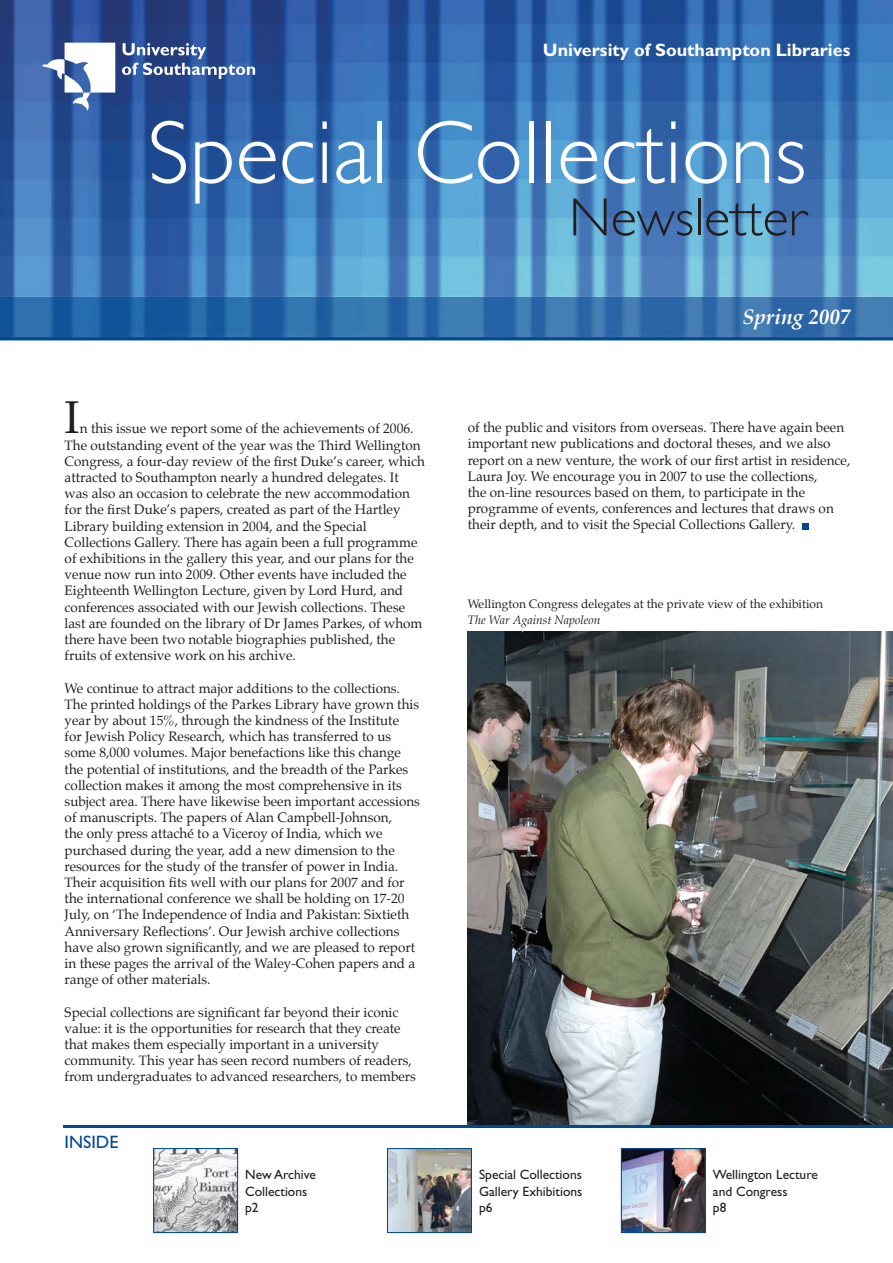
<style>
.page{position:relative;width:893px;height:1263px;background:#fff}
.page>*{position:absolute;margin:0;border:0;box-sizing:border-box;transform-origin:0 0}
.t1{font:300 90px "Gill Sans";color:#fff}
.t2{font:300 54px "Gill Sans";color:#231f20}
.t3{font:45px "Palatino";color:#231f20}
.t4{font:italic 700 21px "Palatino";color:#fff}
.t5{font:700 18px "Gill Sans";color:#fff}
.t6{font:18px "Gill Sans";color:#004990}
.t7{font:13.5px/16.2px "Palatino";color:#231f20}
.t8{font:13.5px/16.2px "Gill Sans";color:#231f20}
.t9{font:12px "Palatino";color:#231f20}
.t10{font:italic 12px "Palatino";color:#231f20}
</style>
<div class="page">
<svg style="left:0;top:0;width:893px;height:298px;background:#3d76b4"></svg>
<img style="left:468px;top:632px;width:425px;height:493px">
<svg style="left:153px;top:1148px;width:85px;height:85px"></svg>
<svg style="left:0;top:298px;width:893px;height:42px;background:#2a69a8"></svg>
<svg style="left:122px;top:43px;width:133px;height:36px;background:#5773ab"></svg>
<svg style="left:43px;top:43px;width:72px;height:67px"></svg>
<hr style="left:64px;top:1125px;width:829px;height:3px;background:#004990">
<img style="left:387px;top:1148px;width:85px;height:85px">
<img style="left:621px;top:1148px;width:85px;height:85px">
<svg style="left:802px;top:523px;width:6px;height:6px"></svg>
<h3 class="t5" style="left:543px;top:44px;width:309px">University of Southampton Libraries</h3>
<h1 class="t1" style="left:147px;top:121px;width:661px">Special Collections</h1>
<h2 class="t2" style="left:569px;top:199px;width:239px">Newsletter</h2>
<h3 class="t3" style="left:65px;top:396px;width:17px">I</h3>
<p class="t7" style="left:65px;top:422px;width:362px;text-indent:15px">n this issue we report some of the achievements of 2006.<br>The outstanding event of the year was the Third Wellington Congress, a four-day review of the first Duke’s career, which attracted to Southampton nearly a hundred delegates. It was also an occasion to celebrate the new accommodation for the first Duke’s papers, created as part of the Hartley Library building extension in 2004, and the Special Collections Gallery. There has again been a full programme of exhibitions in the gallery this year, and our plans for the venue now run into 2009. Other events have included the Eighteenth Wellington Lecture, given by Lord Hurd, and conferences associated with our Jewish collections. These last are founded on the library of Dr James Parkes, of whom there have been two notable biographies published, the fruits of extensive work on his archive.</p>
<p class="t7" style="left:65px;top:681px;width:357px">We continue to attract major additions to the collections.<br>The printed holdings of the Parkes Library have grown this year by about 15%, through the kindness of the Institute<br>for Jewish Policy Research, which has transferred to us some 8,000 volumes. Major benefactions like this change the potential of institutions, and the breadth of the Parkes collection makes it among the most comprehensive in its subject area. There have likewise been important accessions of manuscripts. The papers of Alan Campbell-Johnson,<br>the only press attaché to a Viceroy of India, which we purchased during the year, add a new dimension to the resources for the study of the transfer of power in India.<br>Their acquisition fits well with our plans for 2007 and for the international conference we shall be holding on 17-20<br>July, on ‘The Independence of India and Pakistan: Sixtieth Anniversary Reflections’. Our Jewish archive collections have also grown significantly, and we are pleased to report in these pages the arrival of the Waley-Cohen papers and a range of other materials.</p>
<p class="t7" style="left:65px;top:1005px;width:353px">Special collections are significant far beyond their iconic value: it is the opportunities for research that they create that makes them especially important in a university community. This year has seen record numbers of readers, from undergraduates to advanced researchers, to members</p>
<h3 class="t6" style="left:65px;top:1136px;width:55px">INSIDE</h3>
<h3 class="t4" style="left:742px;top:306px;width:109px">Spring 2007</h3>
<p class="t7" style="left:468px;top:420px;width:384px">of the public and visitors from overseas. There have again been important new publications and doctoral theses, and we also report on a new venture, the work of our first artist in residence, Laura Joy. We encourage you in 2007 to use the collections,<br>the on-line resources based on them, to participate in the programme of events, conferences and lectures that draws on their depth, and to visit the Special Collections Gallery.</p>
<p class="t9" style="left:468px;top:598px;width:357px">Wellington Congress delegates at the private view of the exhibition</p>
<p class="t10" style="left:468px;top:614px;width:134px">The War Against Napoleon</p>
<p class="t8" style="left:245px;top:1168px;width:72px">New Archive<br>Collections p2</p>
<p class="t8" style="left:479px;top:1168px;width:105px;text-align:justify">Special Collections Gallery Exhibitions p6</p>
<p class="t8" style="left:713px;top:1168px;width:106px">Wellington Lecture and Congress<br>p8</p>
</div>
